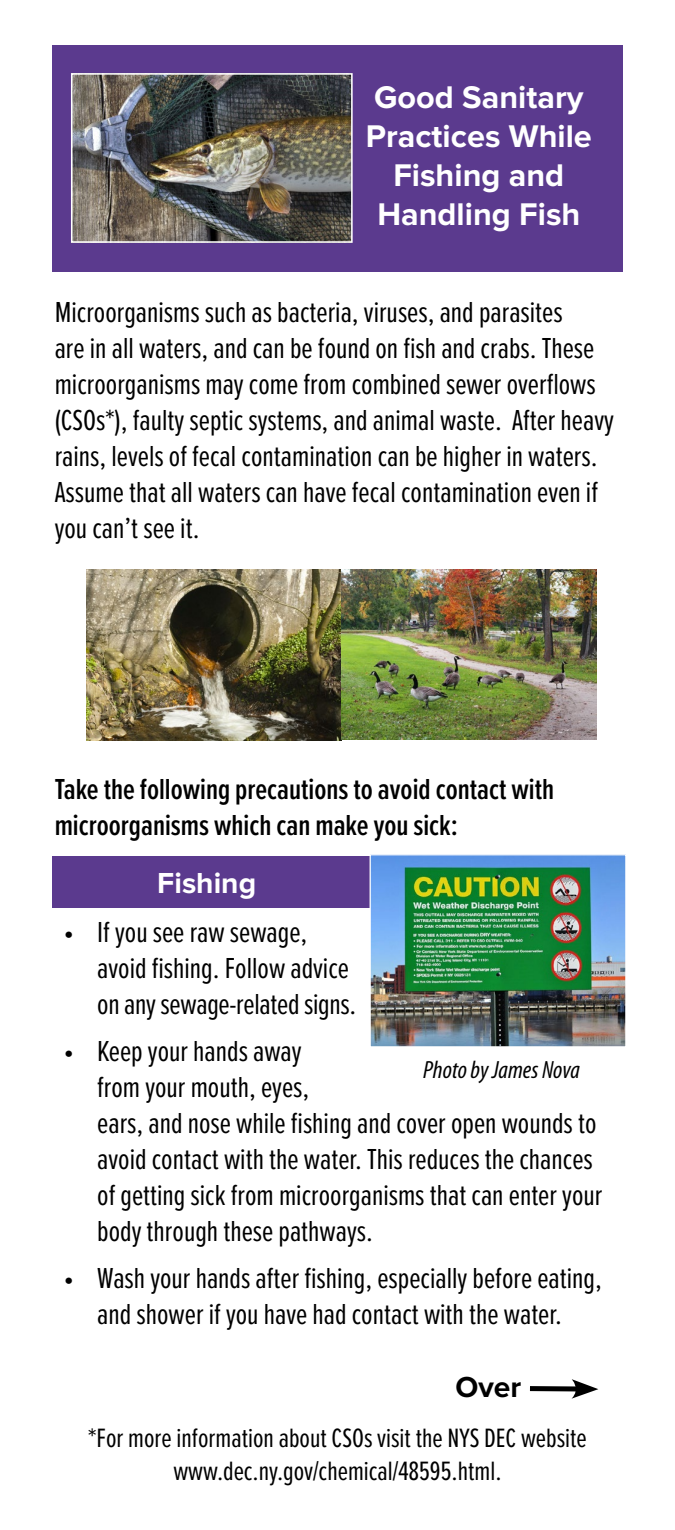
<style>
.page{position:relative;width:675px;height:1530px;background:#fff}
.page>*{position:absolute;margin:0;border:0;box-sizing:border-box;transform-origin:0 0}
.t1{font:700 32.5px/39px "Proxima Nova";color:#fff;text-align:center}
.t2{font:30px/36px "Proxima Nova Ex Cn";color:#000}
.t3{font:600 30px/36px "Proxima Nova Ex Cn";color:#000}
.t4{font:700 30px "Proxima Nova";color:#fff}
.t5{font:700 30px "Proxima Nova";color:#000}
.t6{font:27.5px/33px "Proxima Nova Ex Cn";color:#000;text-align:center}
.t7{font:italic condensed 25px "Myriad Pro";color:#000}
</style>
<div class="page">
<div style="left:52px;top:856px;width:571px;height:52px;background:#5b3a8e"></div>
<img style="left:86px;top:569px;width:511px;height:171px">
<img style="left:372px;top:856px;width:253px;height:190px">
<div style="left:370px;top:854px;width:257px;height:194px;border:1px solid #fff"></div>
<div style="left:530px;top:1386px;width:51px;height:6px;background:#000"></div>
<svg style="left:572px;top:1379px;width:26px;height:20px"></svg>
<div style="left:52px;top:45px;width:571px;height:227px;background:#5b3a8e"></div>
<img style="left:74px;top:76px;width:276px;height:164px">
<div style="left:71px;top:73px;width:282px;height:170px;border:2px solid #fff"></div>
<p class="t1" style="left:366px;top:79px;width:228px">Good Sanitary<br>Practices While<br>Fishing and<br>Handling Fish</p>
<p class="t2" style="left:55px;top:293px;width:561px">Microorganisms such as bacteria, viruses, and parasites<br>are in all waters, and can be found on fish and crabs. These microorganisms may come from combined sewer overflows (CSOs*), faulty septic systems, and animal waste. After heavy rains, levels of fecal contamination can be higher in waters.<br>Assume that all waters can have fecal contamination even if you can’t see it.</p>
<p class="t3" style="left:55px;top:770px;width:501px">Take the following precautions to avoid contact with microorganisms which can make you sick:</p>
<p class="t4" style="left:157px;top:866px;width:100px">Fishing</p>
<p class="t2" style="left:97px;top:913px;width:261px;text-indent:-34px">• If you see raw sewage, avoid fishing. Follow advice on any sewage-related signs.</p>
<p class="t2" style="left:97px;top:1032px;width:507px;text-indent:-34px">• Keep your hands away<br>from your mouth, eyes,<br>ears, and nose while fishing and cover open wounds to avoid contact with the water. This reduces the chances of getting sick from microorganisms that can enter your body through these pathways.</p>
<p class="t2" style="left:63px;top:1259px;width:540px;text-align:center">• Wash your hands after fishing, especially before eating, and shower if you have had contact with the water.</p>
<p class="t7" style="left:423px;top:1054px;width:158px">Photo by James Nova</p>
<p class="t5" style="left:456px;top:1370px;width:67px">Over</p>
<p class="t6" style="left:88px;top:1421px;width:500px">*For more information about CSOs visit the NYS DEC website www.dec.ny.gov/chemical/48595.html.</p>
</div>
